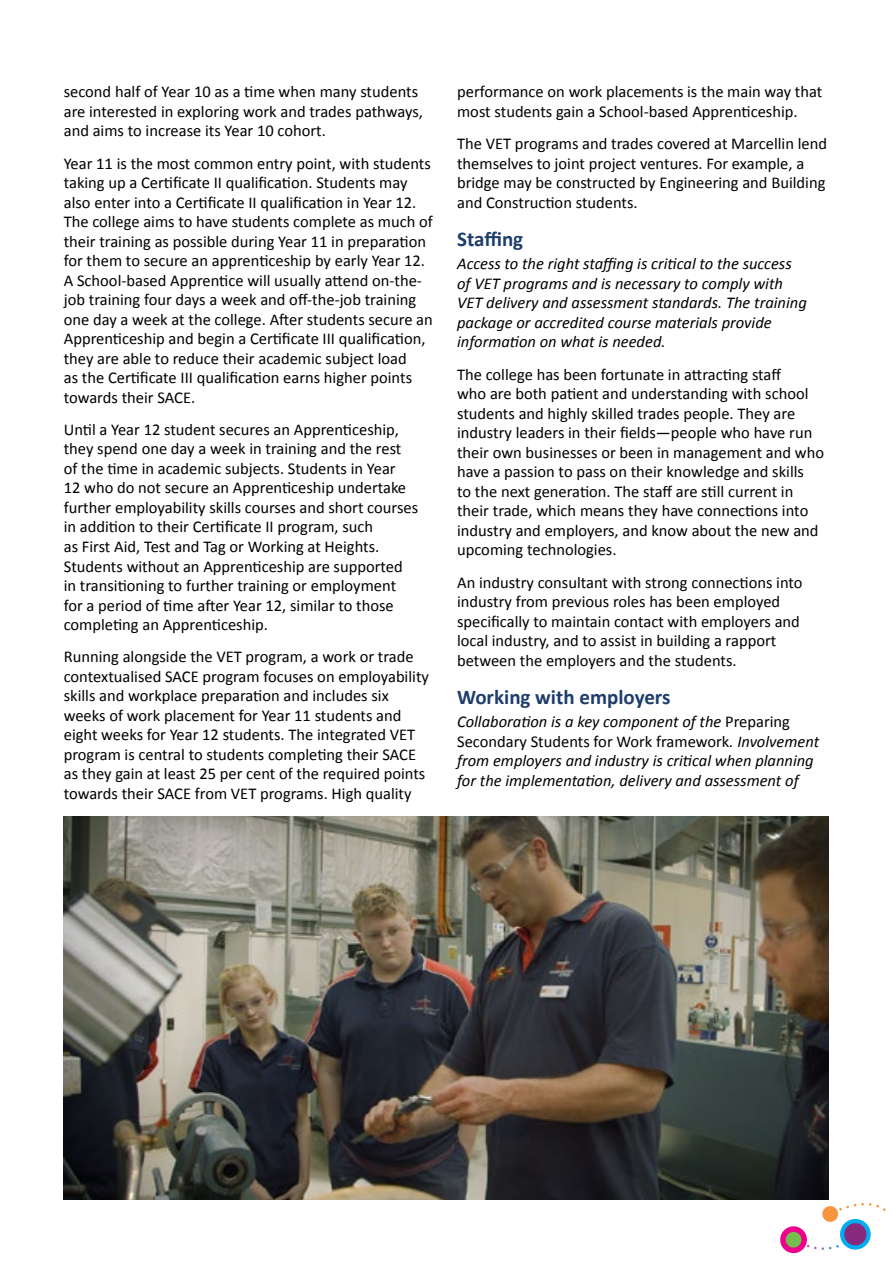
<style>
.page{position:relative;width:893px;height:1263px;background:#fff}
.page>*{position:absolute;margin:0;border:0;box-sizing:border-box;transform-origin:0 0}
.Heading_3{font:700 21px "Calibri";color:#1e3d6b}
.Body{font:16.5px/19.5px "Calibri";color:#000}
.Explanatory_text__af{font:italic 16.5px/19.5px "Calibri";color:#000}
.s1{font-style:normal}
</style>
<div class="page">
<svg style="left:780px;top:1226px;width:27px;height:27px"></svg>
<div style="left:786px;top:1232px;width:15px;height:15px;background:#75be4e;border-radius:50%"></div>
<svg style="left:807px;top:1245px;width:32px;height:5px"></svg>
<svg style="left:839px;top:1203px;width:47px;height:8px"></svg>
<div style="left:822px;top:1206px;width:16px;height:16px;background:#f7943e;border-radius:50%"></div>
<svg style="left:840px;top:1219px;width:31px;height:30px"></svg>
<div style="left:844px;top:1223px;width:22px;height:22px;background:#89297d;border-radius:50%"></div>
<img style="left:64px;top:816px;width:765px;height:383px">
<p class="Body" style="left:64px;top:82px;width:361px">second half of Year 10 as a time when many students are interested in exploring work and trades pathways, and aims to increase its Year 10 cohort.</p>
<p class="Body" style="left:64px;top:154px;width:371px">Year 11 is the most common entry point, with students taking up a Certificate II qualification. Students may also enter into a Certificate II qualification in Year 12.<br>The college aims to have students complete as much of their training as possible during Year 11 in preparation for them to secure an apprenticeship by early Year 12.<br>A School-based Apprentice will usually attend on-the&shy;job training four days a week and off-the-job training one day a week at the college. After students secure an Apprenticeship and begin a Certificate III qualification, they are able to reduce their academic subject load<br>as the Certificate III qualification earns higher points towards their SACE.</p>
<p class="Body" style="left:64px;top:420px;width:356px">Until a Year 12 student secures an Apprenticeship, they spend one day a week in training and the rest of the time in academic subjects. Students in Year<br>12 who do not secure an Apprenticeship undertake further employability skills courses and short courses in addition to their Certificate II program, such<br>as First Aid, Test and Tag or Working at Heights.<br>Students without an Apprenticeship are supported in transitioning to further training or employment for a period of time after Year 12, similar to those completing an Apprenticeship.</p>
<p class="Body" style="left:64px;top:647px;width:367px">Running alongside the VET program, a work or trade contextualised SACE program focuses on employability skills and workplace preparation and includes six weeks of work placement for Year 11 students and eight weeks for Year 12 students. The integrated VET program is central to students completing their SACE as they gain at least 25 per cent of the required points towards their SACE from VET programs. High quality</p>
<p class="Body" style="left:457px;top:82px;width:367px">performance on work placements is the main way that most students gain a School-based Apprenticeship.</p>
<p class="Body" style="left:457px;top:134px;width:371px">The VET programs and trades covered at Marcellin lend themselves to joint project ventures. For example, a bridge may be constructed by Engineering and Building and Construction students.</p>
<p class="Heading_3" style="left:457px;top:225px;width:68px">Staffing</p>
<p class="Explanatory_text__af" style="left:457px;top:254px;width:351px">Access to the right staffing is critical to the success of VET programs and is necessary to comply with VET delivery and assessment standards. The training package or accredited course materials provide information on what is needed.</p>
<p class="Body" style="left:457px;top:365px;width:368px">The college has been fortunate in attracting staff<br>who are both patient and understanding with school students and highly skilled trades people. They are industry leaders in their fields—people who have run their own businesses or been in management and who have a passion to pass on their knowledge and skills<br>to the next generation. The staff are still current in their trade, which means they have connections into industry and employers, and know about the new and upcoming technologies.</p>
<p class="Body" style="left:457px;top:572px;width:347px">An industry consultant with strong connections into industry from previous roles has been employed specifically to maintain contact with employers and local industry, and to assist in building a rapport between the employers and the students.</p>
<p class="Heading_3" style="left:457px;top:683px;width:215px">Working with employers</p>
<p class="Explanatory_text__af" style="left:457px;top:711px;width:364px">Collaboration is a key component of the <span class="s1">Preparing Secondary Students for Work framework</span>. Involvement from employers and industry is critical when planning for the implementation, delivery and assessment of</p>
</div>
